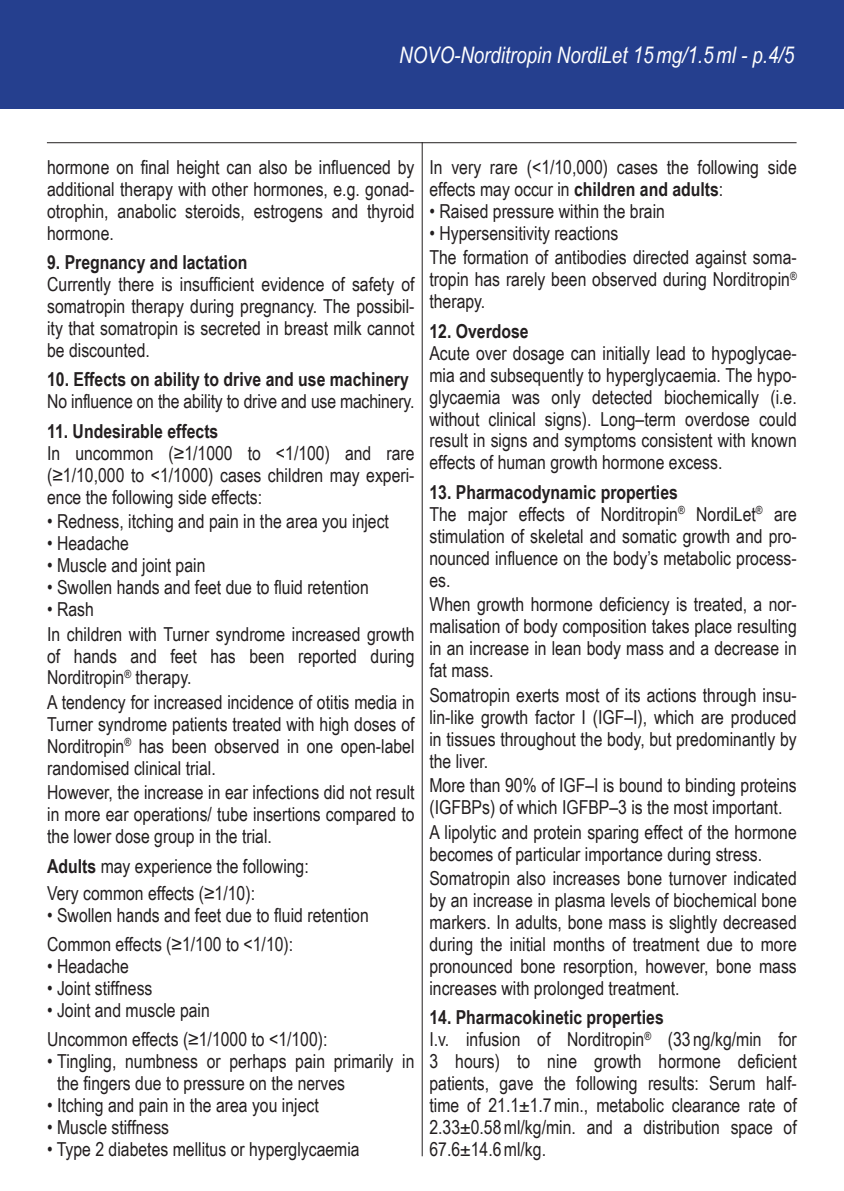
<style>
.page{position:relative;width:844px;height:1191px;background:#fff}
.page>*{position:absolute;margin:0;border:0;box-sizing:border-box;transform-origin:0 0}
.t1{font:italic 22.75px "Arial Narrow";color:#fff}
.t2{font:19.25px/22.1px "Arial Narrow";color:#231f20}
.t3{font:700 19.25px "Arial Narrow";color:#231f20}
.s1{font-weight:700}
</style>
<div class="page">
<div style="left:0;top:0;width:843px;height:109px;background:#253f8e"></div>
<hr style="left:47px;top:142px;width:749px;height:1px;background:#231f20">
<hr style="left:422px;top:142px;width:1px;height:1014px;background:#231f20">
<p class="t1" style="left:399px;top:39px;width:396px">NOVO-Norditropin NordiLet 15mg/1.5ml - p.4/5</p>
<p class="t2" style="left:47px;top:155px;width:369px;text-align:justify">hormone on final height can also be influenced by additional therapy with other hormones, e.g. gonad&shy;otrophin, anabolic steroids, estrogens and thyroid hormone.</p>
<p class="t3" style="left:47px;top:248px;width:202px">9. Pregnancy and lactation</p>
<p class="t2" style="left:47px;top:272px;width:369px;text-align:justify">Currently there is insufficient evidence of safety of somatropin therapy during pregnancy. The possibil&shy;ity that somatropin is secreted in breast milk cannot be discounted.</p>
<p class="t3" style="left:47px;top:365px;width:363px">10. Effects on ability to drive and use machinery</p>
<p class="t2" style="left:47px;top:390px;width:368px">No influence on the ability to drive and use machinery.</p>
<p class="t3" style="left:47px;top:416px;width:173px">11. Undesirable effects</p>
<p class="t2" style="left:47px;top:441px;width:369px;text-align:justify">In uncommon (≥1/1000 to &lt;1/100) and rare (≥1/10,000 to &lt;1/1000) cases children may experi&shy;ence the following side effects:</p>
<p class="t2" style="left:47px;top:509px;width:343px">• Redness, itching and pain in the area you inject</p>
<p class="t2" style="left:47px;top:531px;width:83px">• Headache</p>
<p class="t2" style="left:47px;top:553px;width:160px">• Muscle and joint pain</p>
<p class="t2" style="left:47px;top:575px;width:323px">• Swollen hands and feet due to fluid retention</p>
<p class="t2" style="left:47px;top:596px;width:369px;line-height:24.5px">• Rash<br>In children with Turner syndrome increased growth</p>
<p class="t2" style="left:47px;top:644px;width:369px">of hands and feet has been reported during<br>Norditropin<sup>®</sup> therapy.</p>
<p class="t2" style="left:47px;top:690px;width:369px;text-align:justify">A tendency for increased incidence of otitis media in Turner syndrome patients treated with high doses of Norditropin<sup>®</sup> has been observed in one open-label randomised clinical trial.</p>
<p class="t2" style="left:47px;top:780px;width:369px;text-align:justify">However, the increase in ear infections did not result in more ear operations/ tube insertions compared to the lower dose group in the trial.</p>
<p class="t2" style="left:47px;top:851px;width:263px;line-height:26.9px"><span class="s1">Adults</span> may experience the following:<br>Very common effects (≥1/10):</p>
<p class="t2" style="left:47px;top:899px;width:323px;line-height:29.4px">• Swollen hands and feet due to fluid retention<br>Common effects (≥1/100 to &lt;1/10):</p>
<p class="t2" style="left:47px;top:954px;width:83px">• Headache</p>
<p class="t2" style="left:47px;top:976px;width:107px">• Joint stiffness</p>
<p class="t2" style="left:47px;top:994px;width:282px;line-height:29.4px">• Joint and muscle pain<br>Uncommon effects (≥1/1000 to &lt;1/100):</p>
<p class="t2" style="left:57px;top:1049px;width:359px;text-indent:-10px">• Tingling, numbness or perhaps pain primarily in the fingers due to pressure on the nerves</p>
<p class="t2" style="left:47px;top:1093px;width:273px">• Itching and pain in the area you inject</p>
<p class="t2" style="left:47px;top:1115px;width:123px">• Muscle stiffness</p>
<p class="t2" style="left:47px;top:1137px;width:314px">• Type 2 diabetes mellitus or hyperglycaemia</p>
<p class="t2" style="left:429px;top:155px;width:369px">In very rare (&lt;1/10,000) cases the following side effects may occur in <span class="s1">children and adults</span>:</p>
<p class="t2" style="left:429px;top:199px;width:237px">• Raised pressure within the brain</p>
<p class="t2" style="left:429px;top:220px;width:369px;line-height:24.5px">• Hypersensitivity reactions<br>The formation of antibodies directed against soma-</p>
<p class="t2" style="left:429px;top:268px;width:369px">tropin has rarely been observed during Norditropin<sup>® </sup>therapy.</p>
<p class="t3" style="left:429px;top:316px;width:101px">12. Overdose</p>
<p class="t2" style="left:429px;top:341px;width:369px;text-align:justify">Acute over dosage can initially lead to hypoglycae&shy;mia and subsequently to hyperglycaemia. The hypo&shy;glycaemia was only detected biochemically (i.e. without clinical signs). Long–term overdose could result in signs and symptoms consistent with known effects of human growth hormone excess.</p>
<p class="t2" style="left:429px;top:480px;width:369px"><span class="s1">13. Pharmacodynamic properties<br></span>The major effects of Norditropin<sup>®</sup> NordiLet<sup>®</sup> are stimulation of skeletal and somatic growth and pro&shy;nounced influence on the body’s metabolic process&shy;es.</p>
<p class="t2" style="left:429px;top:593px;width:369px;text-align:justify">When growth hormone deficiency is treated, a nor&shy;malisation of body composition takes place resulting in an increase in lean body mass and a decrease in fat mass.</p>
<p class="t2" style="left:429px;top:683px;width:369px;text-align:justify">Somatropin exerts most of its actions through insu&shy;lin-like growth factor I (IGF–I), which are produced in tissues throughout the body, but predominantly by the liver.</p>
<p class="t2" style="left:429px;top:773px;width:369px">More than 90% of IGF–I is bound to binding proteins (IGFBPs) of which IGFBP–3 is the most important.</p>
<p class="t2" style="left:429px;top:820px;width:369px">A lipolytic and protein sparing effect of the hormone becomes of particular importance during stress.</p>
<p class="t2" style="left:429px;top:866px;width:369px;text-align:justify">Somatropin also increases bone turnover indicated by an increase in plasma levels of biochemical bone markers. In adults, bone mass is slightly decreased during the initial months of treatment due to more pronounced bone resorption, however, bone mass increases with prolonged treatment.</p>
<p class="t2" style="left:429px;top:1006px;width:369px"><span class="s1">14. Pharmacokinetic properties<br></span>I.v. infusion of Norditropin<sup>®</sup> (33 ng/kg/min for 3 hours) to nine growth hormone deficient patients, gave the following results: Serum half&shy;time of 21.1±1.7min., metabolic clearance rate of 2.33±0.58ml/kg/min. and a distribution space of 67.6±14.6ml/kg.</p>
</div>
